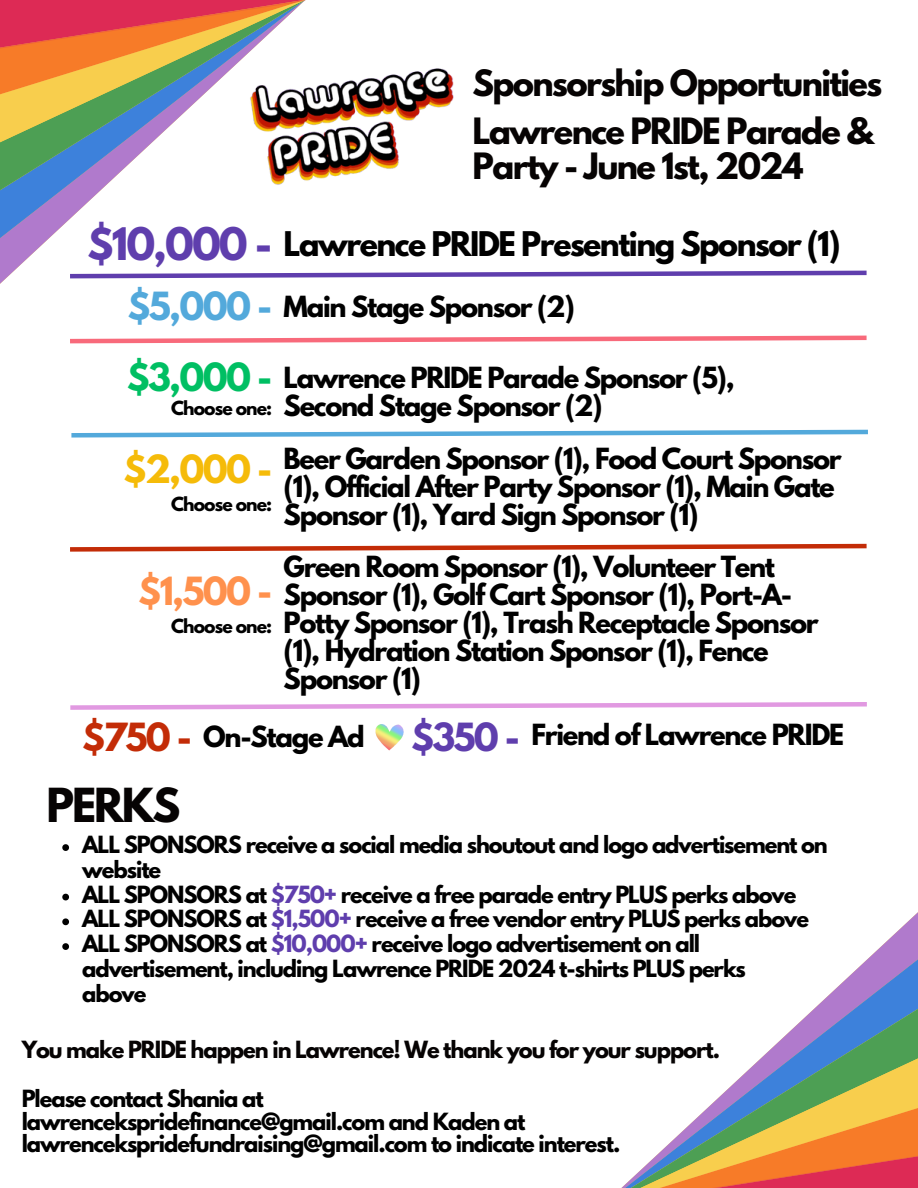
<style>
.page{position:relative;width:918px;height:1188px;background:#fff}
.page>*{position:absolute;margin:0;border:0;box-sizing:border-box;transform-origin:0 0}
.t1{font:700 41.55px "League Spartan";letter-spacing:-.05em;color:#060303}
.t2{font:700 39.75px "League Spartan";color:#5f3ead}
.t3{font:700 34.35px "League Spartan";color:#53a9db}
.t4{font:700 34.35px "League Spartan";color:#00bf63}
.t5{font:700 34.35px "League Spartan";color:#f5bb09}
.t6{font:700 34.35px "League Spartan";color:#ff914d}
.t7{font:700 34.35px "League Spartan";color:#c32c07}
.t8{font:700 34.35px "League Spartan";color:#5f3ead}
.t9{font:700 32.1px/34.8px "League Spartan";letter-spacing:-.05em;color:#060303}
.t10{font:700 30.15px "League Spartan";letter-spacing:-.05em;color:#000}
.t11{font:700 25.8px/27.9px "League Spartan";letter-spacing:-.05em;color:#000}
.t12{font:700 21px/24.8px "League Spartan";letter-spacing:-.05em;color:#000}
.t13{font:700 21px "League Spartan";letter-spacing:-.05em;color:#060303}
.t14{font:700 17.25px "League Spartan";letter-spacing:-.05em;color:#000}
.s1{color:#5f3ead}
</style>
<div class="page">
<svg style="left:848px;top:920px;width:70px;height:57px;fill:#b081cc"></svg>
<svg style="left:786px;top:977px;width:132px;height:58px"></svg>
<svg style="left:724px;top:1035px;width:194px;height:57px"></svg>
<svg style="left:621px;top:1092px;width:297px;height:96px"></svg>
<svg style="left:0;top:228px;width:60px;height:56px"></svg>
<svg style="left:0;top:171px;width:121px;height:57px"></svg>
<svg style="left:0;top:113px;width:184px;height:58px"></svg>
<svg style="left:0;top:0;width:306px;height:113px;background:#ce8965"></svg>
<img style="left:240px;top:46px;width:214px;height:139px">
<svg style="left:70px;top:270px;width:797px;height:9px"></svg>
<svg style="left:70px;top:335px;width:797px;height:9px"></svg>
<svg style="left:71px;top:429px;width:797px;height:9px"></svg>
<svg style="left:70px;top:543px;width:797px;height:9px"></svg>
<svg style="left:70px;top:702px;width:797px;height:8px"></svg>
<img style="left:375px;top:725px;width:29px;height:26px">
<svg style="left:62px;top:844px;width:7px;height:7px"></svg>
<svg style="left:62px;top:894px;width:7px;height:6px"></svg>
<svg style="left:62px;top:918px;width:7px;height:7px"></svg>
<svg style="left:62px;top:943px;width:7px;height:7px"></svg>
<p class="t9" style="left:473px;top:70px;width:411px">Sponsorship Opportunities</p>
<p class="t9" style="left:473px;top:118px;width:402px">Lawrence PRIDE Parade &amp;<br>Party - June 1st, 2024</p>
<p class="t2" style="left:87px;top:224px;width:187px">$10,000 -</p>
<p class="t10" style="left:284px;top:229px;width:559px">Lawrence PRIDE Presenting Sponsor (1)</p>
<p class="t3" style="left:127px;top:289px;width:146px">$5,000 -</p>
<p class="t11" style="left:284px;top:296px;width:293px">Main Stage Sponsor (2)</p>
<p class="t11" style="left:284px;top:367px;width:453px">Lawrence PRIDE Parade Sponsor (5),</p>
<p class="t11" style="left:284px;top:395px;width:321px">Second Stage Sponsor (2)</p>
<p class="t4" style="left:127px;top:360px;width:147px">$3,000 -</p>
<p class="t14" style="left:171px;top:400px;width:103px">Choose one:</p>
<p class="t5" style="left:124px;top:452px;width:150px">$2,000 -</p>
<p class="t11" style="left:284px;top:448px;width:560px">Beer Garden Sponsor (1), Food Court Sponsor (1), Official After Party Sponsor (1), Main Gate<br>Sponsor (1), Yard Sign Sponsor (1)</p>
<p class="t14" style="left:171px;top:496px;width:103px">Choose one:</p>
<p class="t6" style="left:138px;top:574px;width:135px">$1,500 -</p>
<p class="t14" style="left:171px;top:617px;width:103px">Choose one:</p>
<p class="t11" style="left:284px;top:556px;width:537px">Green Room Sponsor (1), Volunteer Tent Sponsor (1), Golf Cart Sponsor (1), Port-A-Potty Sponsor (1), Trash Receptacle Sponsor (1), Hydration Station Sponsor (1), Fence Sponsor (1)</p>
<p class="t7" style="left:82px;top:720px;width:111px">$750 -</p>
<p class="t11" style="left:203px;top:726px;width:163px">On-Stage Ad</p>
<p class="t8" style="left:411px;top:720px;width:111px">$350 -</p>
<p class="t11" style="left:531px;top:724px;width:314px">Friend of Lawrence PRIDE</p>
<p class="t1" style="left:47px;top:784px;width:135px">PERKS</p>
<p class="t12" style="left:82px;top:835px;width:747px">ALL SPONSORS receive a social media shoutout and logo advertisement on website</p>
<p class="t12" style="left:82px;top:885px;width:716px">ALL SPONSORS at <span class="s1">$750+</span> receive a free parade entry PLUS perks above</p>
<p class="t12" style="left:82px;top:909px;width:728px">ALL SPONSORS at <span class="s1">$1,500+</span> receive a free vendor entry PLUS perks above</p>
<p class="t12" style="left:82px;top:934px;width:665px">ALL SPONSORS at <span class="s1">$10,000+</span> receive logo advertisement on all advertisement, including Lawrence PRIDE 2024 t-shirts PLUS perks above</p>
<p class="t13" style="left:22px;top:1039px;width:700px">You make PRIDE happen in Lawrence! We thank you for your support.</p>
<p class="t12" style="left:22px;top:1090px;width:600px;line-height:22.5px">Please contact Shania at lawrencekspridefinance@gmail.com and Kaden at lawrencekspridefundraising@gmail.com to indicate interest.</p>
</div>
